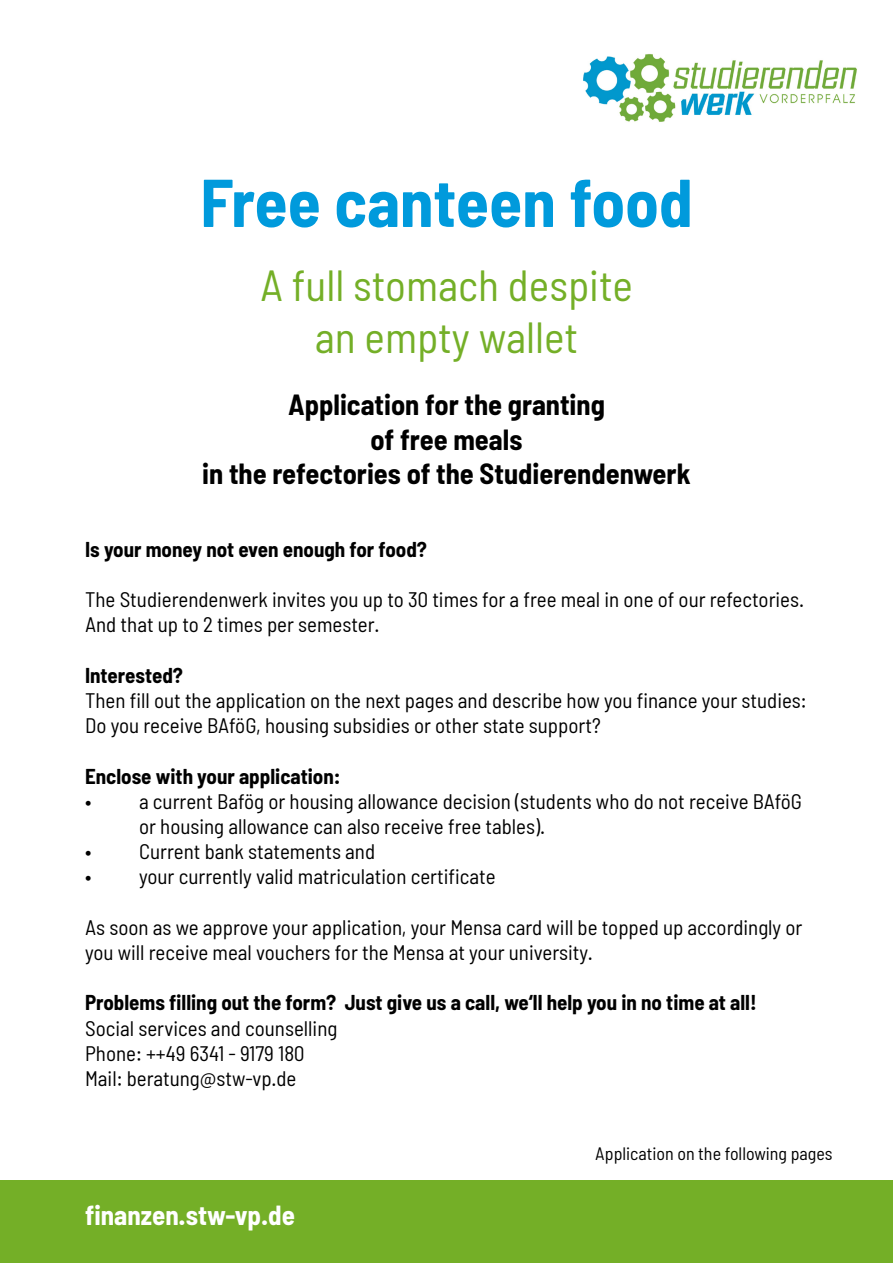
<style>
.page{position:relative;width:893px;height:1263px;background:#fff}
.page>*{position:absolute;margin:0;border:0;box-sizing:border-box;transform-origin:0 0}
.t1{font:700 semi-condensed 67.5px "Barlow";color:#009adc}
.t2{font:semi-condensed 43.5px/52.2px "Barlow";color:#74af27;text-align:center}
.t3{font:700 semi-condensed 28.5px/34.2px "Barlow";color:#000;text-align:center}
.t4{font:700 semi-condensed 27px "Barlow";color:#fff}
.t5{font:semi-condensed 21px/25.2px "Barlow";color:#000}
.t6{font:700 semi-condensed 21px "Barlow";color:#000}
.t7{font:semi-condensed 18px "Barlow";color:#000}
</style>
<div class="page">
<div style="left:0;top:1180px;width:893px;height:83px;background:#74af27"></div>
<img style="left:583px;top:54px;width:274px;height:68px">
<h1 class="t1" style="left:200px;top:161px;width:494px">Free canteen food</h1>
<h2 class="t2" style="left:260px;top:258px;width:374px">A full stomach despite an empty wallet</h2>
<h3 class="t3" style="left:202px;top:387px;width:490px">Application for the granting<br>of free meals<br>in the refectories of the Studierendenwerk</h3>
<p class="t6" style="left:85px;top:536px;width:343px">Is your money not even enough for food?</p>
<p class="t5" style="left:85px;top:586px;width:721px">The Studierendenwerk invites you up to 30 times for a free meal in one of our refectories.<br>And that up to 2 times per semester.</p>
<p class="t6" style="left:85px;top:662px;width:99px">Interested?</p>
<p class="t5" style="left:85px;top:687px;width:723px">Then fill out the application on the next pages and describe how you finance your studies:<br>Do you receive BAföG, housing subsidies or other state support?</p>
<p class="t6" style="left:85px;top:763px;width:257px">Enclose with your application:</p>
<p class="t5" style="left:139px;top:788px;width:664px;text-indent:-54px">• a current Bafög or housing allowance decision (students who do not receive BAföG or housing allowance can also receive free tables).</p>
<p class="t5" style="left:85px;top:838px;width:292px">• Current bank statements and</p>
<p class="t5" style="left:85px;top:864px;width:412px">• your currently valid matriculation certificate</p>
<p class="t5" style="left:85px;top:914px;width:719px">As soon as we approve your application, your Mensa card will be topped up accordingly or you will receive meal vouchers for the Mensa at your university.</p>
<p class="t6" style="left:85px;top:990px;width:673px">Problems filling out the form? Just give us a call, we‘ll help you in no time at all!</p>
<p class="t5" style="left:85px;top:1015px;width:254px">Social services and counselling<br>Phone: ++49 6341 - 9179 180<br>Mail: beratung@stw-vp.de</p>
<p class="t4" style="left:85px;top:1199px;width:212px">finanzen.stw-vp.de</p>
<p class="t7" style="left:595px;top:1142px;width:239px">Application on the following pages</p>
</div>
